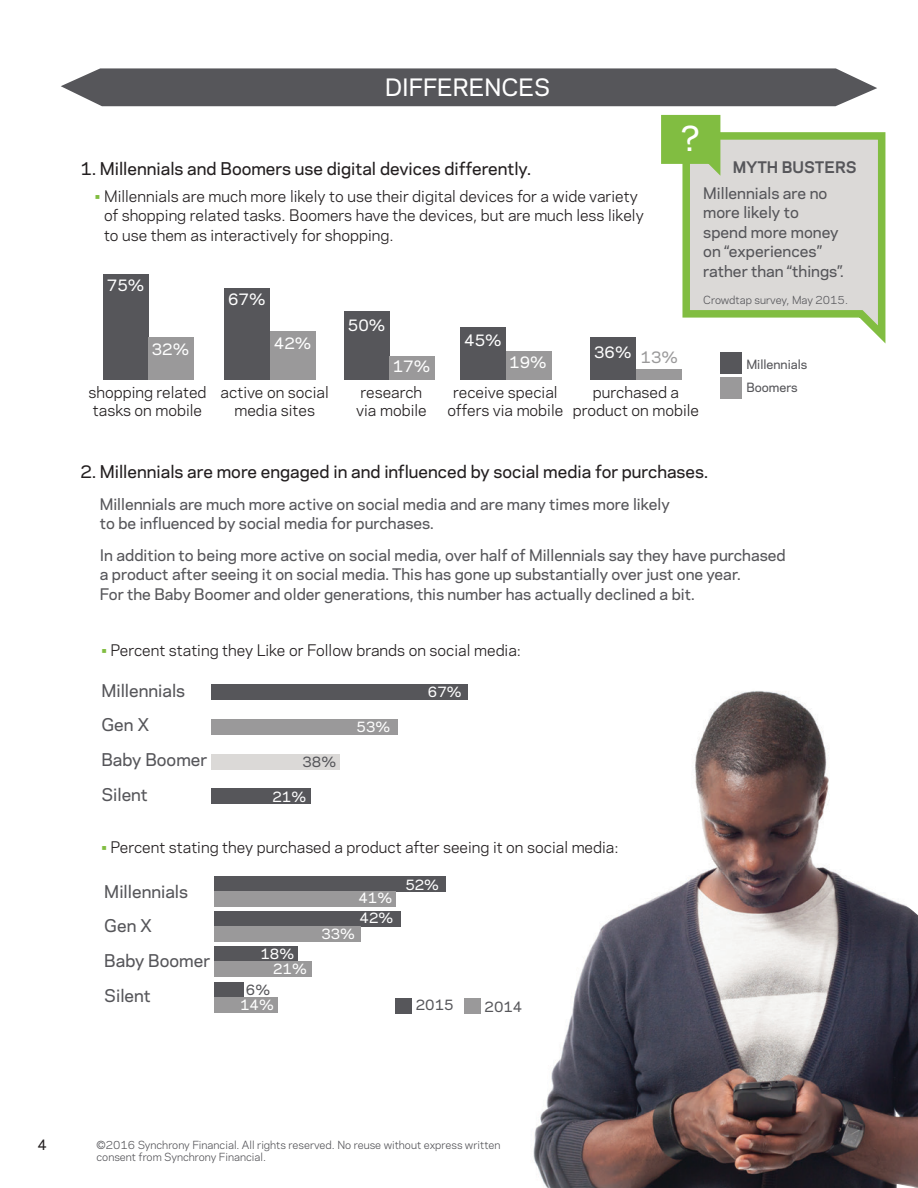
<style>
.page{position:relative;width:918px;height:1188px;background:#fff}
.page>*{position:absolute;margin:0;border:0;box-sizing:border-box;transform-origin:0 0}
.t1{font:500 32.25px "Polaris";color:#fff}
.t2{font:500 22.5px "Polaris";color:#fff}
.t3{font:500 16.5px "Polaris";color:#231f20}
.t4{font:500 16.5px "Polaris";color:#56565a}
.t5{font:500 15px/19.5px "Polaris";color:#56565a}
.t6{font:15px/18px "Polaris";color:#231f20}
.t7{font:500 15px "Polaris";color:#fff}
.t8{font:700 15px "Polaris";color:#56565a}
.t9{font:500 15px "Polaris";color:#9a999a}
.t10{font:500 13.5px "Polaris";color:#fff}
.t11{font:500 13.5px "Polaris";color:#56565a}
.t12{font:500 13.5px "Polaris";color:#231f20}
.t13{font:500 12px "Polaris";color:#56565a}
.t14{font:10.5px/12.6px "Polaris";color:#56565a}
.s1{color:#81bd41}
</style>
<div class="page">
<div style="left:720px;top:353px;width:22px;height:21px;background:#56565a"></div>
<div style="left:720px;top:377px;width:22px;height:22px;background:#9a999a"></div>
<div style="left:103px;top:274px;width:46px;height:106px;background:#56565a"></div>
<div style="left:149px;top:337px;width:45px;height:43px;background:#9a999a"></div>
<div style="left:225px;top:288px;width:45px;height:92px;background:#56565a"></div>
<div style="left:270px;top:331px;width:45px;height:49px;background:#9a999a"></div>
<div style="left:344px;top:311px;width:46px;height:69px;background:#56565a"></div>
<div style="left:390px;top:356px;width:45px;height:24px;background:#9a999a"></div>
<div style="left:461px;top:327px;width:45px;height:53px;background:#56565a"></div>
<div style="left:506px;top:351px;width:46px;height:29px;background:#9a999a"></div>
<div style="left:590px;top:337px;width:46px;height:43px;background:#56565a"></div>
<div style="left:636px;top:369px;width:45px;height:11px;background:#9a999a"></div>
<svg style="left:720px;top:132px;width:166px;height:221px"></svg>
<svg style="left:661px;top:114px;width:222px;height:224px"></svg>
<svg style="left:61px;top:68px;width:816px;height:38px;background:#606063"></svg>
<div style="left:214px;top:876px;width:231px;height:15px;background:#56565a"></div>
<div style="left:214px;top:911px;width:187px;height:15px;background:#56565a"></div>
<div style="left:214px;top:946px;width:84px;height:15px;background:#56565a"></div>
<div style="left:214px;top:982px;width:29px;height:15px;background:#56565a"></div>
<div style="left:214px;top:891px;width:182px;height:16px;background:#9a999a"></div>
<div style="left:214px;top:926px;width:146px;height:16px;background:#9a999a"></div>
<div style="left:214px;top:961px;width:97px;height:16px;background:#9a999a"></div>
<div style="left:214px;top:997px;width:63px;height:16px;background:#9a999a"></div>
<div style="left:396px;top:998px;width:16px;height:15px;background:#56565a"></div>
<div style="left:464px;top:998px;width:16px;height:15px;background:#9a999a"></div>
<div style="left:211px;top:684px;width:257px;height:15px;background:#56565a"></div>
<div style="left:211px;top:719px;width:187px;height:15px;background:#9a999a"></div>
<div style="left:211px;top:754px;width:128px;height:15px;background:#dbd9d7"></div>
<div style="left:211px;top:789px;width:99px;height:15px;background:#56565a"></div>
<img style="left:533px;top:691px;width:385px;height:497px">
<p class="t2" style="left:385px;top:70px;width:166px">DIFFERENCES</p>
<p class="t3" style="left:80px;top:157px;width:452px">1. Millennials and Boomers use digital devices differently.</p>
<p class="t6" style="left:104px;top:185px;width:541px;line-height:19.5px;text-indent:-9px"><span class="s1">•</span> Millennials are much more likely to use their digital devices for a wide variety of shopping related tasks. Boomers have the devices, but are much less likely to use them as interactively for shopping.</p>
<p class="t7" style="left:107px;top:274px;width:39px">75%</p>
<p class="t7" style="left:228px;top:288px;width:39px">67%</p>
<p class="t7" style="left:348px;top:314px;width:39px">50%</p>
<p class="t1" style="left:681px;top:114px;width:21px">?</p>
<p class="t8" style="left:733px;top:156px;width:125px">MYTH BUSTERS</p>
<p class="t5" style="left:703px;top:182px;width:142px">Millennials are no more likely to spend more money on “experiences” rather than “things”.</p>
<p class="t14" style="left:703px;top:293px;width:146px">Crowdtap survey, May 2015.</p>
<p class="t7" style="left:152px;top:338px;width:39px">32%</p>
<p class="t6" style="left:88px;top:383px;width:120px">shopping related tasks on mobile</p>
<p class="t7" style="left:274px;top:332px;width:39px">42%</p>
<p class="t6" style="left:221px;top:383px;width:110px;text-align:center">active on social media sites</p>
<p class="t7" style="left:393px;top:355px;width:39px">17%</p>
<p class="t6" style="left:356px;top:383px;width:72px">research via mobile</p>
<p class="t7" style="left:464px;top:329px;width:39px">45%</p>
<p class="t7" style="left:509px;top:351px;width:39px">19%</p>
<p class="t6" style="left:448px;top:383px;width:117px;text-align:center">receive special offers via mobile</p>
<p class="t7" style="left:594px;top:341px;width:39px">36%</p>
<p class="t9" style="left:641px;top:346px;width:39px">13%</p>
<p class="t6" style="left:573px;top:383px;width:128px;text-align:center">purchased a product on mobile</p>
<p class="t13" style="left:746px;top:356px;width:62px">Millennials</p>
<p class="t13" style="left:746px;top:379px;width:53px">Boomers</p>
<p class="t3" style="left:80px;top:459px;width:629px">2. Millennials are more engaged in and influenced by social media for purchases.</p>
<p class="t5" style="left:100px;top:493px;width:572px">Millennials are much more active on social media and are many times more likely to be influenced by social media for purchases.</p>
<p class="t5" style="left:100px;top:544px;width:687px">In addition to being more active on social media, over half of Millennials say they have purchased a product after seeing it on social media. This has gone up substantially over just one year.<br>For the Baby Boomer and older generations, this number has actually declined a bit.</p>
<p class="t6" style="left:101px;top:640px;width:421px"><span class="s1">•</span> Percent stating they Like or Follow brands on social media:</p>
<p class="t4" style="left:101px;top:678px;width:85px">Millennials</p>
<p class="t10" style="left:428px;top:682px;width:35px">67%</p>
<p class="t10" style="left:357px;top:717px;width:35px">53%</p>
<p class="t11" style="left:303px;top:752px;width:35px">38%</p>
<p class="t10" style="left:273px;top:786px;width:35px">21%</p>
<p class="t4" style="left:101px;top:712px;width:49px">Gen X</p>
<p class="t4" style="left:101px;top:747px;width:107px">Baby Boomer</p>
<p class="t4" style="left:101px;top:782px;width:48px">Silent</p>
<p class="t6" style="left:101px;top:838px;width:519px"><span class="s1">•</span> Percent stating they purchased a product after seeing it on social media:</p>
<p class="t4" style="left:104px;top:879px;width:85px">Millennials</p>
<p class="t4" style="left:104px;top:913px;width:49px">Gen X</p>
<p class="t4" style="left:104px;top:948px;width:107px">Baby Boomer</p>
<p class="t4" style="left:104px;top:983px;width:48px">Silent</p>
<p class="t10" style="left:260px;top:944px;width:35px">18%</p>
<p class="t11" style="left:246px;top:980px;width:26px">6%</p>
<p class="t10" style="left:273px;top:959px;width:35px">21%</p>
<p class="t10" style="left:359px;top:888px;width:35px">41%</p>
<p class="t10" style="left:360px;top:907px;width:35px">42%</p>
<p class="t10" style="left:321px;top:924px;width:35px">33%</p>
<p class="t10" style="left:405px;top:874px;width:35px">52%</p>
<p class="t10" style="left:240px;top:995px;width:35px">14%</p>
<p class="t11" style="left:416px;top:995px;width:39px">2015</p>
<p class="t11" style="left:485px;top:996px;width:39px">2014</p>
<p class="t12" style="left:37px;top:1134px;width:11px">4</p>
<p class="t14" style="left:97px;top:1138px;width:406px">©2016 Synchrony Financial. All rights reserved. No reuse without express written consent from Synchrony Financial.</p>
</div>
